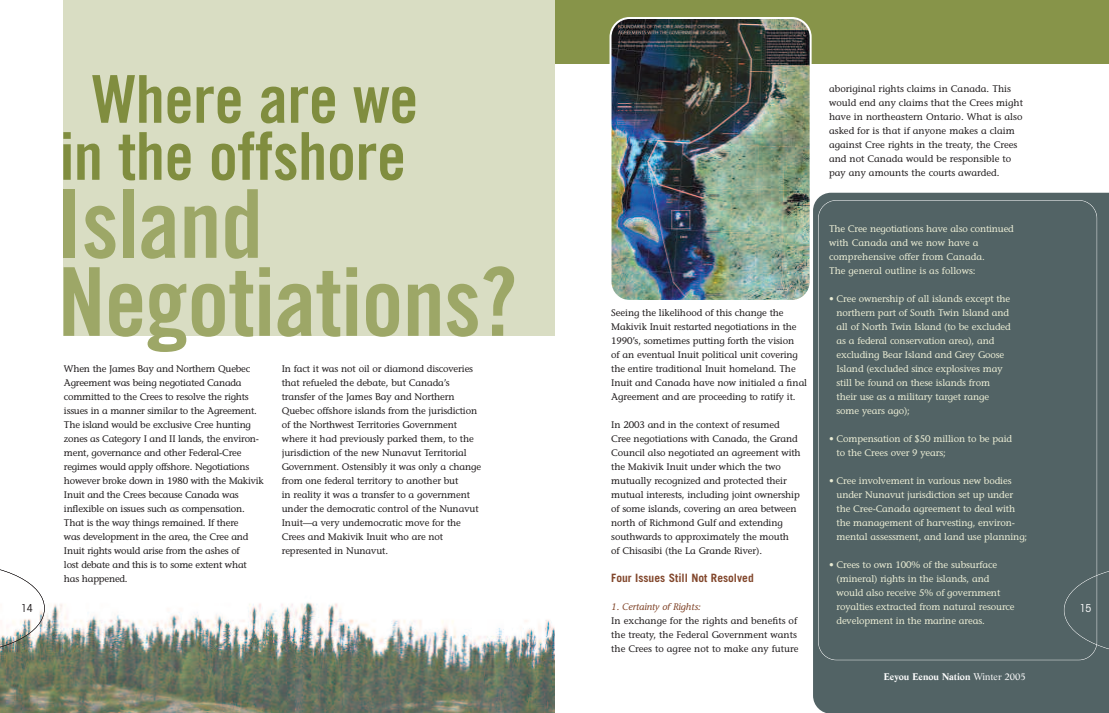
<style>
.page{position:relative;width:1109px;height:713px;background:#fff}
.page>*{position:absolute;margin:0;border:0;box-sizing:border-box;transform-origin:0 0}
.t1{font:95px/78px "Trade Gothic Bold Cond Twenty";letter-spacing:-.01em;color:#9da767}
.t2{font:66px/57px "Trade Gothic Bold Cond Twenty";letter-spacing:-.01em;color:#808d3f;text-align:center}
.t3{font:12px "Avant Garde Cd ITC";color:#231f20}
.t4{font:12px "Avant Garde Cd ITC";color:#fff}
.t5{font:700 11.5px "Trade Gothic";color:#82472c}
.t6{font:9.5px/14px "Stone Informal";letter-spacing:-.01em;color:#231f20}
.t7{font:9.5px/14px "Stone Informal";letter-spacing:-.01em;color:#eaecd4}
.t8{font:700 9.5px "Life";color:#fff}
.t9{font:italic 9.5px "Stone Informal";letter-spacing:-.005em;color:#82472c}
.s1{font-weight:400}
</style>
<div class="page">
<div style="left:813px;top:192px;width:296px;height:521px;background:#526365"></div>
<div style="left:818px;top:200px;width:279px;height:460px;border:1px solid #fff;border-radius:19px"></div>
<div style="left:554px;top:0;width:555px;height:64px;background:#879449"></div>
<img style="left:0;top:602px;width:554px;height:111px">
<div style="left:63px;top:0;width:491px;height:336px;background:#d9ddc3"></div>
<svg style="left:1064px;top:565px;width:45px;height:90px"></svg>
<img style="left:0;top:569px;width:45px;height:84px">
<img style="left:609px;top:17px;width:202px;height:283px">
<p class="t3" style="left:21px;top:604px;width:14px">14</p>
<h2 class="t2" style="left:60px;top:76px;width:360px">Where are we in the offshore</h2>
<h1 class="t1" style="left:56px;top:193px;width:462px">Island<br>Negotiations?</h1>
<p class="t6" style="left:64px;top:362px;width:201px">When the James Bay and Northern Quebec Agreement was being negotiated Canada committed to the Crees to resolve the rights issues in a manner similar to the Agreement.<br>The island would be exclusive Cree hunting zones as Category I and II lands, the environ&shy;ment, governance and other Federal-Cree regimes would apply offshore. Negotiations however broke down in 1980 with the Makivik Inuit and the Crees because Canada was inflexible on issues such as compensation.<br>That is the way things remained. If there<br>was development in the area, the Cree and Inuit rights would arise from the ashes of<br>lost debate and this is to some extent what has happened.</p>
<p class="t6" style="left:282px;top:362px;width:201px">In fact it was not oil or diamond discoveries that refueled the debate, but Canada’s transfer of the James Bay and Northern Quebec offshore islands from the jurisdiction of the Northwest Territories Government where it had previously parked them, to the jurisdiction of the new Nunavut Territorial Government. Ostensibly it was only a change from one federal territory to another but<br>in reality it was a transfer to a government under the democratic control of the Nunavut Inuit—a very undemocratic move for the Crees and Makivik Inuit who are not represented in Nunavut.</p>
<p class="t6" style="left:611px;top:306px;width:197px">Seeing the likelihood of this change the Makivik Inuit restarted negotiations in the 1990’s, sometimes putting forth the vision<br>of an eventual Inuit political unit covering the entire traditional Inuit homeland. The Inuit and Canada have now initialed a final Agreement and are proceeding to ratify it.</p>
<p class="t6" style="left:611px;top:418px;width:191px">In 2003 and in the context of resumed Cree negotiations with Canada, the Grand Council also negotiated an agreement with the Makivik Inuit under which the two mutually recognized and protected their mutual interests, including joint ownership of some islands, covering an area between north of Richmond Gulf and extending southwards to approximately the mouth<br>of Chisasibi (the La Grande River).</p>
<p class="t5" style="left:611px;top:574px;width:144px">Four Issues Still Not Resolved</p>
<p class="t9" style="left:611px;top:603px;width:91px">1. Certainty of Rights:</p>
<p class="t6" style="left:611px;top:614px;width:189px">In exchange for the rights and benefits of the treaty, the Federal Government wants the Crees to agree not to make any future</p>
<p class="t6" style="left:829px;top:82px;width:195px">aboriginal rights claims in Canada. This would end any claims that the Crees might have in northeastern Ontario. What is also asked for is that if anyone makes a claim against Cree rights in the treaty, the Crees and not Canada would be responsible to pay any amounts the courts awarded.</p>
<p class="t7" style="left:829px;top:222px;width:186px">The Cree negotiations have also continued with Canada and we now have a comprehensive offer from Canada.<br>The general outline is as follows:</p>
<p class="t7" style="left:836px;top:292px;width:176px;text-indent:-7px">• Cree ownership of all islands except the northern part of South Twin Island and all of North Twin Island (to be excluded as a federal conservation area), and excluding Bear Island and Grey Goose Island (excluded since explosives may still be found on these islands from their use as a military target range some years ago);</p>
<p class="t7" style="left:836px;top:432px;width:177px;text-indent:-8px">• Compensation of $50 million to be paid to the Crees over 9 years;</p>
<p class="t7" style="left:836px;top:474px;width:192px;text-indent:-8px">• Cree involvement in various new bodies under Nunavut jurisdiction set up under the Cree-Canada agreement to deal with the management of harvesting, environ&shy;mental assessment, and land use planning;</p>
<p class="t7" style="left:836px;top:558px;width:180px;text-indent:-8px">• Crees to own 100% of the subsurface (mineral) rights in the islands, and would also receive 5% of government royalties extracted from natural resource development in the marine areas.</p>
<p class="t8" style="left:884px;top:673px;width:143px">Eeyou Eenou Nation <span class="s1">Winter 2005</span></p>
<p class="t4" style="left:1079px;top:604px;width:13px">15</p>
</div>
